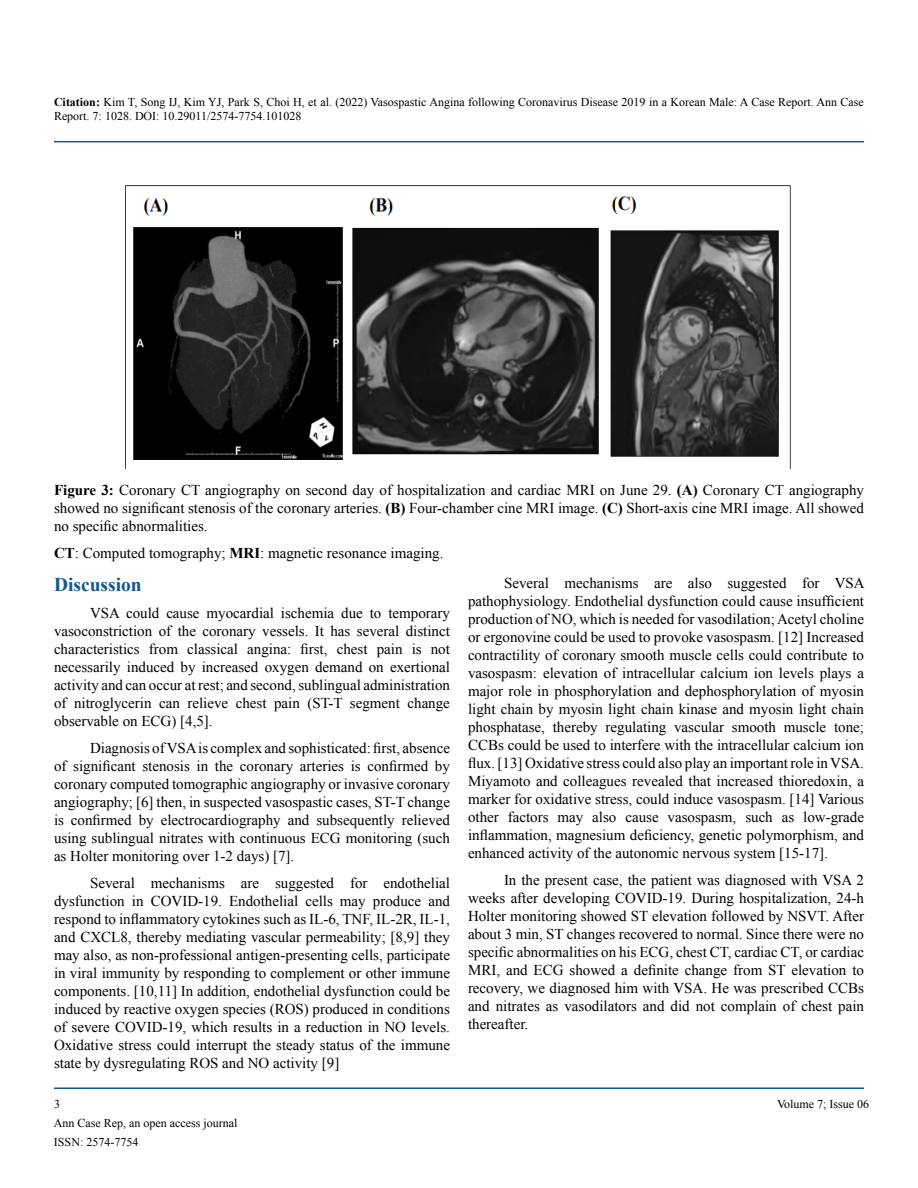
<style>
.page{position:relative;width:918px;height:1188px;background:#fff}
.page>*{position:absolute;margin:0;border:0;box-sizing:border-box;transform-origin:0 0}
.t1{font:700 19.5px "Times New Roman";color:#15588c}
.t2{font:15px/18px "Times New Roman";color:#000;text-align:justify}
.t3{font:12px/14.4px "Times New Roman";color:#000}
.s1{font-weight:700}
</style>
<div class="page">
<hr style="left:54px;top:141px;width:810px;height:1px;background:#15588c">
<hr style="left:54px;top:1088px;width:810px;height:1px;background:#15588c">
<img style="left:125px;top:185px;width:666px;height:283px">
<p class="t3" style="left:54px;top:94px;width:811px"><span class="s1">Citation:</span> Kim T, Song IJ, Kim YJ, Park S, Choi H, et al. (2022) Vasospastic Angina following Coronavirus Disease 2019 in a Korean Male: A Case Report. Ann Case<br>Report. 7: 1028. DOI: 10.29011/2574-7754.101028</p>
<p class="t2" style="left:54px;top:481px;width:812px"><span class="s1">Figure 3:</span> Coronary CT angiography on second day of hospitalization and cardiac MRI on June 29. <span class="s1">(A)</span> Coronary CT angiography showed no significant stenosis of the coronary arteries. <span class="s1">(B)</span> Four-chamber cine MRI image. <span class="s1">(C)</span> Short-axis cine MRI image. All showed no specific abnormalities.</p>
<p class="t2" style="left:54px;top:544px;width:391px"><span class="s1">CT</span>: Computed tomography; <span class="s1">MRI</span>: magnetic resonance imaging.</p>
<h1 class="t1" style="left:54px;top:571px;width:89px">Discussion</h1>
<p class="t2" style="left:54px;top:604px;width:398px;text-indent:36px">VSA could cause myocardial ischemia due to temporary vasoconstriction of the coronary vessels. It has several distinct characteristics from classical angina: first, chest pain is not necessarily induced by increased oxygen demand on exertional activity and can occur at rest; and second, sublingual administration of nitroglycerin can relieve chest pain (ST-T segment change observable on ECG) [4,5].</p>
<p class="t2" style="left:54px;top:739px;width:398px;text-indent:36px">Diagnosis of VSA is complex and sophisticated: first, absence of significant stenosis in the coronary arteries is confirmed by coronary computed tomographic angiography or invasive coronary angiography; [6] then, in suspected vasospastic cases, ST-T change is confirmed by electrocardiography and subsequently relieved using sublingual nitrates with continuous ECG monitoring (such as Holter monitoring over 1-2 days) [7].</p>
<p class="t2" style="left:54px;top:874px;width:398px;text-indent:36px">Several mechanisms are suggested for endothelial dysfunction in COVID-19. Endothelial cells may produce and respond to inflammatory cytokines such as IL-6, TNF, IL-2R, IL-1, and CXCL8, thereby mediating vascular permeability; [8,9] they may also, as non-professional antigen-presenting cells, participate in viral immunity by responding to complement or other immune components. [10,11] In addition, endothelial dysfunction could be induced by reactive oxygen species (ROS) produced in conditions of severe COVID-19, which results in a reduction in NO levels.<br>Oxidative stress could interrupt the steady status of the immune state by dysregulating ROS and NO activity [9]</p>
<p class="t2" style="left:468px;top:574px;width:398px;text-indent:36px">Several mechanisms are also suggested for VSA pathophysiology. Endothelial dysfunction could cause insufficient production of NO, which is needed for vasodilation; Acetyl choline or ergonovine could be used to provoke vasospasm. [12] Increased contractility of coronary smooth muscle cells could contribute to vasospasm: elevation of intracellular calcium ion levels plays a major role in phosphorylation and dephosphorylation of myosin light chain by myosin light chain kinase and myosin light chain phosphatase, thereby regulating vascular smooth muscle tone; CCBs could be used to interfere with the intracellular calcium ion flux. [13] Oxidative stress could also play an important role in VSA.<br>Miyamoto and colleagues revealed that increased thioredoxin, a marker for oxidative stress, could induce vasospasm. [14] Various other factors may also cause vasospasm, such as low-grade inflammation, magnesium deficiency, genetic polymorphism, and enhanced activity of the autonomic nervous system [15-17].</p>
<p class="t2" style="left:468px;top:871px;width:398px;text-indent:36px">In the present case, the patient was diagnosed with VSA 2 weeks after developing COVID-19. During hospitalization, 24-h Holter monitoring showed ST elevation followed by NSVT. After about 3 min, ST changes recovered to normal. Since there were no specific abnormalities on his ECG, chest CT, cardiac CT, or cardiac MRI, and ECG showed a definite change from ST elevation to recovery, we diagnosed him with VSA. He was prescribed CCBs and nitrates as vasodilators and did not complain of chest pain thereafter.</p>
<p class="t3" style="left:54px;top:1096px;width:7px">3</p>
<p class="t3" style="left:777px;top:1096px;width:94px">Volume 7; Issue 06</p>
<p class="t3" style="left:54px;top:1114px;width:185px;line-height:18.9px">Ann Case Rep, an open access journal<br>ISSN: 2574-7754</p>
</div>
